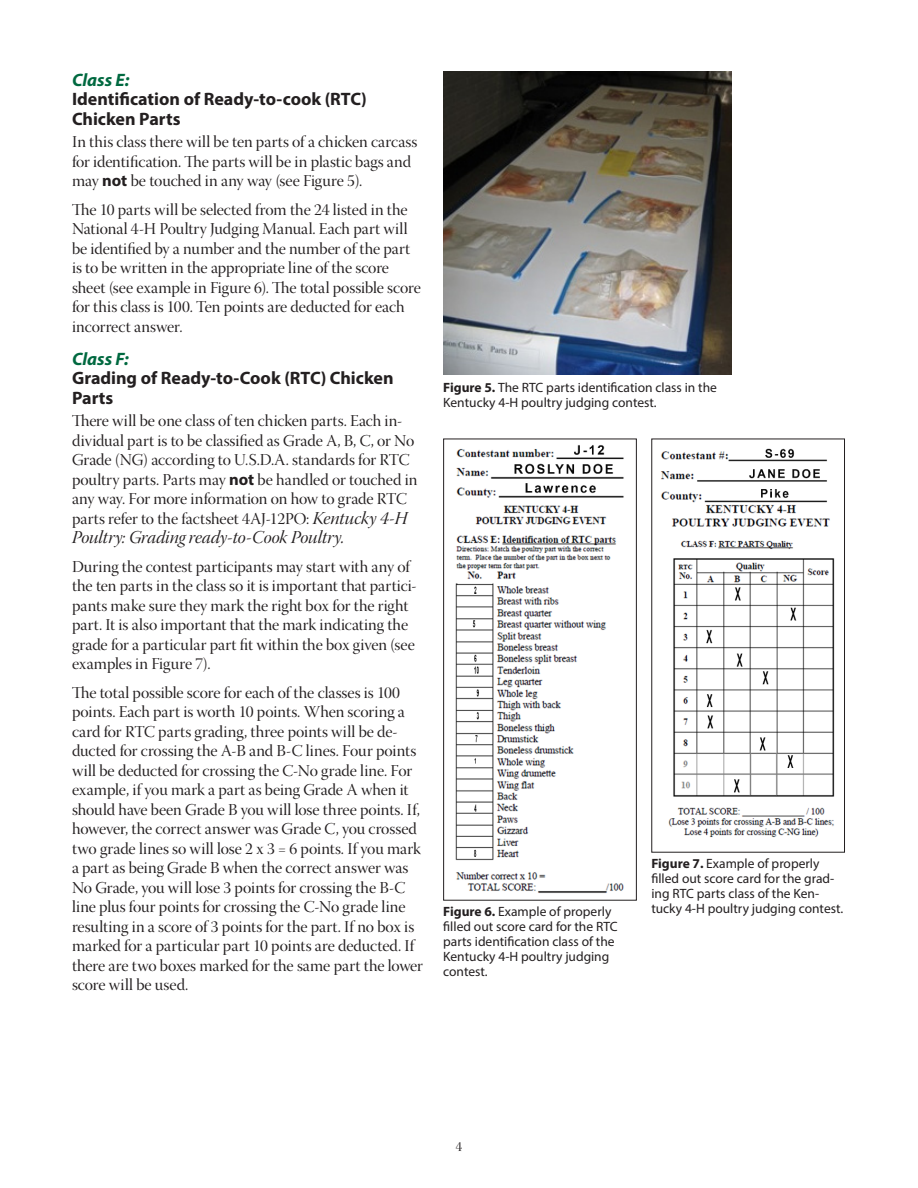
<style>
.page{position:relative;width:918px;height:1188px;background:#fff}
.page>*{position:absolute;margin:0;border:0;box-sizing:border-box;transform-origin:0 0}
._2{font:700 18px/19.5px "Myriad Pro";color:#231f20}
.body{font:18px "Warnock Pro It Disp";letter-spacing:-.005em;color:#231f20}
.body-2{font:16.5px/19.5px "Warnock Pro Disp";letter-spacing:-.005em;color:#231f20}
.t1{font:13.5px/15px "Myriad Pro";color:#231f20}
.t2{font:13.5px "Warnock Pro Disp";color:#231f20}
.s1{font-style:italic;color:#006940}
.s2{font-family:"Myriad Pro";font-weight:700}
.s3{font-family:"Warnock Pro It Disp";font-size:18px}
.s4{font-weight:700}
</style>
<div class="page">
<img style="left:443px;top:72px;width:288px;height:303px">
<img style="left:455px;top:445px;width:169px;height:448px">
<div style="left:443px;top:439px;width:194px;height:462px;border:1px solid #231f20"></div>
<img style="left:660px;top:448px;width:175px;height:390px">
<div style="left:651px;top:439px;width:194px;height:414px;border:1px solid #231f20"></div>
<p class="_2" style="left:72px;top:69px;width:296px"><span class="s1">Class E:<br></span>Identification of Ready-to-cook (RTC)<br>Chicken Parts</p>
<p class="body-2" style="left:72px;top:134px;width:347px">In this class there will be ten parts of a chicken carcass for identification. The parts will be in plastic bags and may <span class="s2">not</span> be touched in any way (see Figure 5).</p>
<p class="body-2" style="left:72px;top:201px;width:350px">The 10 parts will be selected from the 24 listed in the National 4-H Poultry Judging Manual. Each part will be identified by a number and the number of the part is to be written in the appropriate line of the score sheet (see example in Figure 6). The total possible score for this class is 100. Ten points are deducted for each incorrect answer.</p>
<p class="_2" style="left:72px;top:348px;width:323px"><span class="s1">Class F:<br></span>Grading of Ready-to-Cook (RTC) Chicken<br>Parts</p>
<p class="body-2" style="left:72px;top:413px;width:347px">There will be one class of ten chicken parts. Each in&shy;dividual part is to be classified as Grade A, B, C, or No Grade (NG) according to U.S.D.A. standards for RTC poultry parts. Parts may <span class="s2">not</span> be handled or touched in any way. For more information on how to grade RTC parts refer to the factsheet 4AJ-12PO: <span class="s3">Kentucky 4-H</span></p>
<p class="body" style="left:72px;top:527px;width:274px">Poultry: Grading ready-to-Cook Poultry.</p>
<p class="body-2" style="left:72px;top:558px;width:346px">During the contest participants may start with any of the ten parts in the class so it is important that partici&shy;pants make sure they mark the right box for the right part. It is also important that the mark indicating the grade for a particular part fit within the box given (see examples in Figure 7).</p>
<p class="body-2" style="left:72px;top:684px;width:353px">The total possible score for each of the classes is 100 points. Each part is worth 10 points. When scoring a card for RTC parts grading, three points will be de&shy;ducted for crossing the A-B and B-C lines. Four points will be deducted for crossing the C-No grade line. For example, if you mark a part as being Grade A when it should have been Grade B you will lose three points. If, however, the correct answer was Grade C, you crossed two grade lines so will lose 2 x 3 = 6 points. If you mark a part as being Grade B when the correct answer was No Grade, you will lose 3 points for crossing the B-C line plus four points for crossing the C-No grade line resulting in a score of 3 points for the part. If no box is marked for a particular part 10 points are deducted. If there are two boxes marked for the same part the lower score will be used.</p>
<p class="t1" style="left:443px;top:379px;width:275px"><span class="s4">Figure 5.</span> The RTC parts identification class in the<br>Kentucky 4-H poultry judging contest.</p>
<p class="t1" style="left:443px;top:904px;width:176px"><span class="s4">Figure 6.</span> Example of properly filled out score card for the RTC parts identification class of the<br>Kentucky 4-H poultry judging contest.</p>
<p class="t1" style="left:651px;top:856px;width:193px"><span class="s4">Figure 7.</span> Example of properly filled out score card for the grad&shy;ing RTC parts class of the Ken&shy;tucky 4-H poultry judging contest.</p>
<p class="t2" style="left:456px;top:1140px;width:8px">4</p>
</div>
